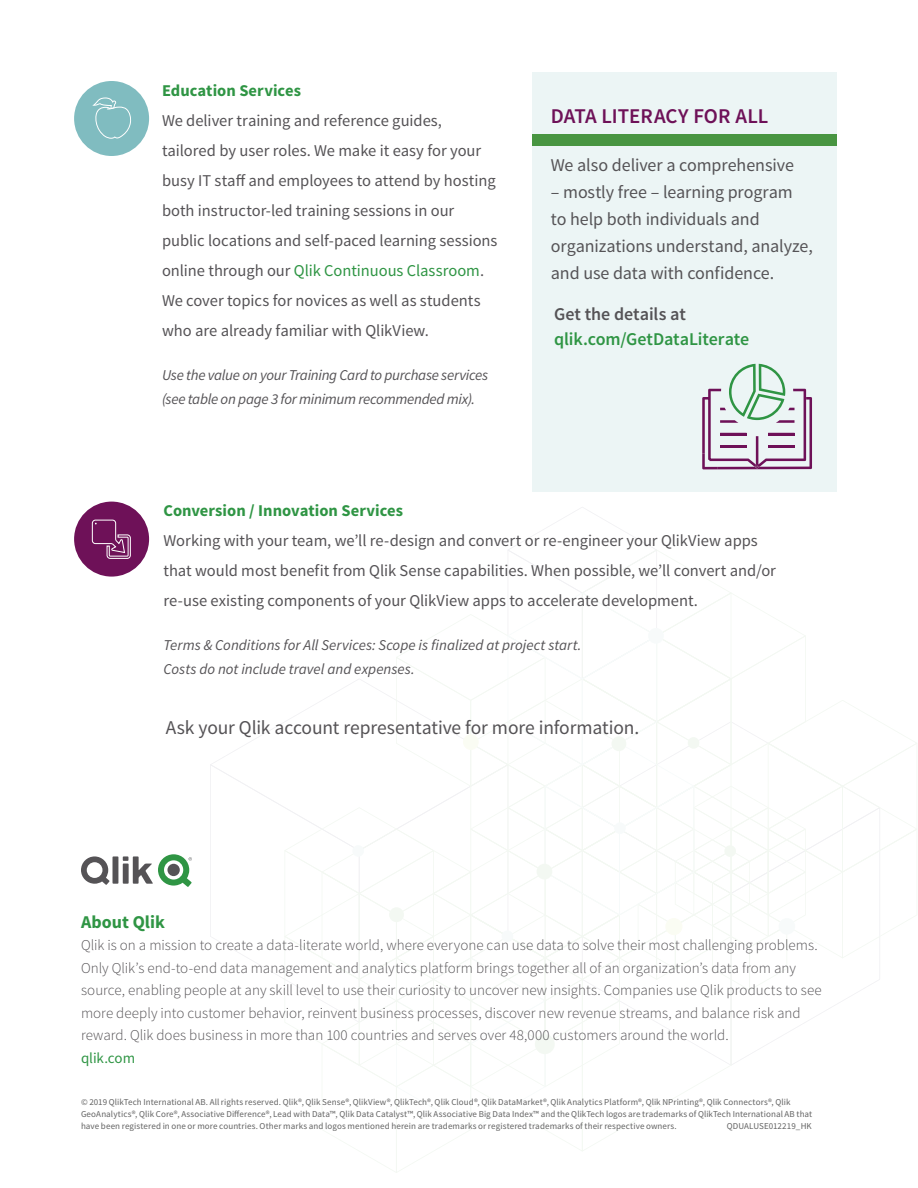
<style>
.page{position:relative;width:918px;height:1188px;background:#fff}
.page>*{position:absolute;margin:0;border:0;box-sizing:border-box;transform-origin:0 0}
.t1{font:600 21px "Source Sans Pro";color:#6e1158}
.t2{font:19.5px "Source Sans Pro";letter-spacing:-.005em;color:#555356}
.t3{font:18px/27px "Source Sans Pro";letter-spacing:-.005em;color:#555356}
.t4{font:600 18px "Source Sans Pro";letter-spacing:-.005em;color:#2f9544}
.t5{font:600 18px "Source Sans Pro";color:#555356}
.t6{font:700 18px "Source Sans Pro";color:#2f9544}
.t7{font:16.5px/30px "Source Sans Pro";color:#555356}
.t8{font:700 16.5px "Source Sans Pro";color:#2f9544}
.t9{font:300 15px/22.5px "Source Sans Pro";color:#555356}
.t10{font:italic 15px/24px "Source Sans Pro";letter-spacing:-.01em;color:#555356}
.t11{font:15px "Source Sans Pro";letter-spacing:-.005em;color:#2f9544}
.t12{font:9px/12px "Source Sans Pro";letter-spacing:.01em;color:#636363}
.s1{color:#2f9544}
</style>
<div class="page">
<div style="left:532px;top:72px;width:305px;height:419px;background:#ecf5f5"></div>
<svg style="left:210px;top:507px;width:707px;height:666px"></svg>
<div style="left:724px;top:845px;width:12px;height:12px;background:#f3f8f2;border-radius:50%"></div>
<div style="left:688px;top:737px;width:11px;height:12px;background:#f3f8f2;border-radius:50%"></div>
<div style="left:502px;top:930px;width:11px;height:12px;background:#f7fafa;border-radius:50%"></div>
<div style="left:352px;top:845px;width:12px;height:12px;background:#f7fafa;border-radius:50%"></div>
<div style="left:614px;top:822px;width:12px;height:12px;background:#f7fafa;border-radius:50%"></div>
<div style="left:666px;top:919px;width:16px;height:16px;background:#fafcf3;border-radius:50%"></div>
<div style="left:665px;top:918px;width:17px;height:17px;border:1px solid #c0d44f;border-radius:50%"></div>
<div style="left:611px;top:736px;width:15px;height:15px;background:#f3f8f2;border-radius:50%"></div>
<div style="left:464px;top:735px;width:14px;height:14px;background:#fafcf3;border-radius:50%"></div>
<div style="left:463px;top:734px;width:16px;height:16px;border:1px solid #c0d44f;border-radius:50%"></div>
<div style="left:389px;top:907px;width:15px;height:15px;background:#f3f8f2;border-radius:50%"></div>
<div style="left:779px;top:918px;width:16px;height:17px;background:#f7fafa;border-radius:50%"></div>
<div style="left:537px;top:864px;width:15px;height:16px;background:#f3f8f2;border-radius:50%"></div>
<div style="left:648px;top:628px;width:16px;height:16px;background:#f7fafa;border-radius:50%"></div>
<div style="left:535px;top:1034px;width:20px;height:20px;background:#f3f8f2;border-radius:50%"></div>
<svg style="left:81px;top:854px;width:111px;height:33px"></svg>
<svg style="left:702px;top:364px;width:110px;height:105px"></svg>
<div style="left:74px;top:502px;width:75px;height:75px;background:#6e1158;border-radius:50%"></div>
<svg style="left:92px;top:519px;width:39px;height:40px"></svg>
<div style="left:74px;top:81px;width:75px;height:75px;background:#80bcc0;border-radius:50%"></div>
<svg style="left:92px;top:98px;width:39px;height:41px"></svg>
<div style="left:533px;top:134px;width:304px;height:12px;background:#489541"></div>
<p class="t8" style="left:162px;top:80px;width:141px">Education Services</p>
<p class="t7" style="left:162px;top:106px;width:337px">We deliver training and reference guides, tailored by user roles. We make it easy for your busy IT staff and employees to attend by hosting both instructor-led training sessions in our public locations and self-paced learning sessions online through our <span class="s1">Qlik Continuous Classroom</span>.<br>We cover topics for novices as well as students who are already familiar with QlikView.</p>
<p class="t10" style="left:162px;top:363px;width:328px">Use the value on your Training Card to purchase services (see table on page 3 for minimum recommended mix).</p>
<p class="t1" style="left:551px;top:103px;width:219px">DATA LITERACY FOR ALL</p>
<p class="t3" style="left:551px;top:152px;width:245px">We also deliver a comprehensive</p>
<p class="t3" style="left:551px;top:179px;width:264px">– mostly free – learning program<br>to help both individuals and organizations understand, analyze, and use data with confidence.</p>
<p class="t5" style="left:554px;top:302px;width:133px">Get the details at</p>
<p class="t4" style="left:554px;top:328px;width:197px">qlik.com/GetDataLiterate</p>
<p class="t8" style="left:164px;top:500px;width:241px">Conversion / Innovation Services</p>
<p class="t7" style="left:164px;top:526px;width:614px">Working with your team, we’ll re-design and convert or re-engineer your QlikView apps that would most benefit from Qlik Sense capabilities. When possible, we’ll convert and/or re-use existing components of your QlikView apps to accelerate development.</p>
<p class="t10" style="left:164px;top:633px;width:420px">Terms &amp; Conditions for All Services: Scope is finalized at project start.<br>Costs do not include travel and expenses.</p>
<p class="t2" style="left:166px;top:715px;width:475px">Ask your Qlik account representative for more information.</p>
<p class="t6" style="left:81px;top:910px;width:85px">About Qlik</p>
<p class="t9" style="left:81px;top:934px;width:742px">Qlik is on a mission to create a data-literate world, where everyone can use data to solve their most challenging problems.<br>Only Qlik’s end-to-end data management and analytics platform brings together all of an organization’s data from any source, enabling people at any skill level to use their curiosity to uncover new insights. Companies use Qlik products to see more deeply into customer behavior, reinvent business processes, discover new revenue streams, and balance risk and reward. Qlik does business in more than 100 countries and serves over 48,000 customers around the world.</p>
<p class="t11" style="left:81px;top:1048px;width:56px">qlik.com</p>
<p class="t12" style="left:81px;top:1096px;width:733px">© 2019 QlikTech International AB. All rights reserved. Qlik®, Qlik Sense®, QlikView®, QlikTech®, Qlik Cloud®, Qlik DataMarket®, Qlik Analytics Platform®, Qlik NPrinting®, Qlik Connectors®, Qlik<br>GeoAnalytics®, Qlik Core®, Associative Difference®, Lead with Data™, Qlik Data Catalyst™, Qlik Associative Big Data Index™ and the QlikTech logos are trademarks of QlikTech International AB that have been registered in one or more countries. Other marks and logos mentioned herein are trademarks or registered trademarks of their respective owners.</p>
<p class="t12" style="left:727px;top:1120px;width:86px">QDUALUSE012219_HK</p>
</div>
